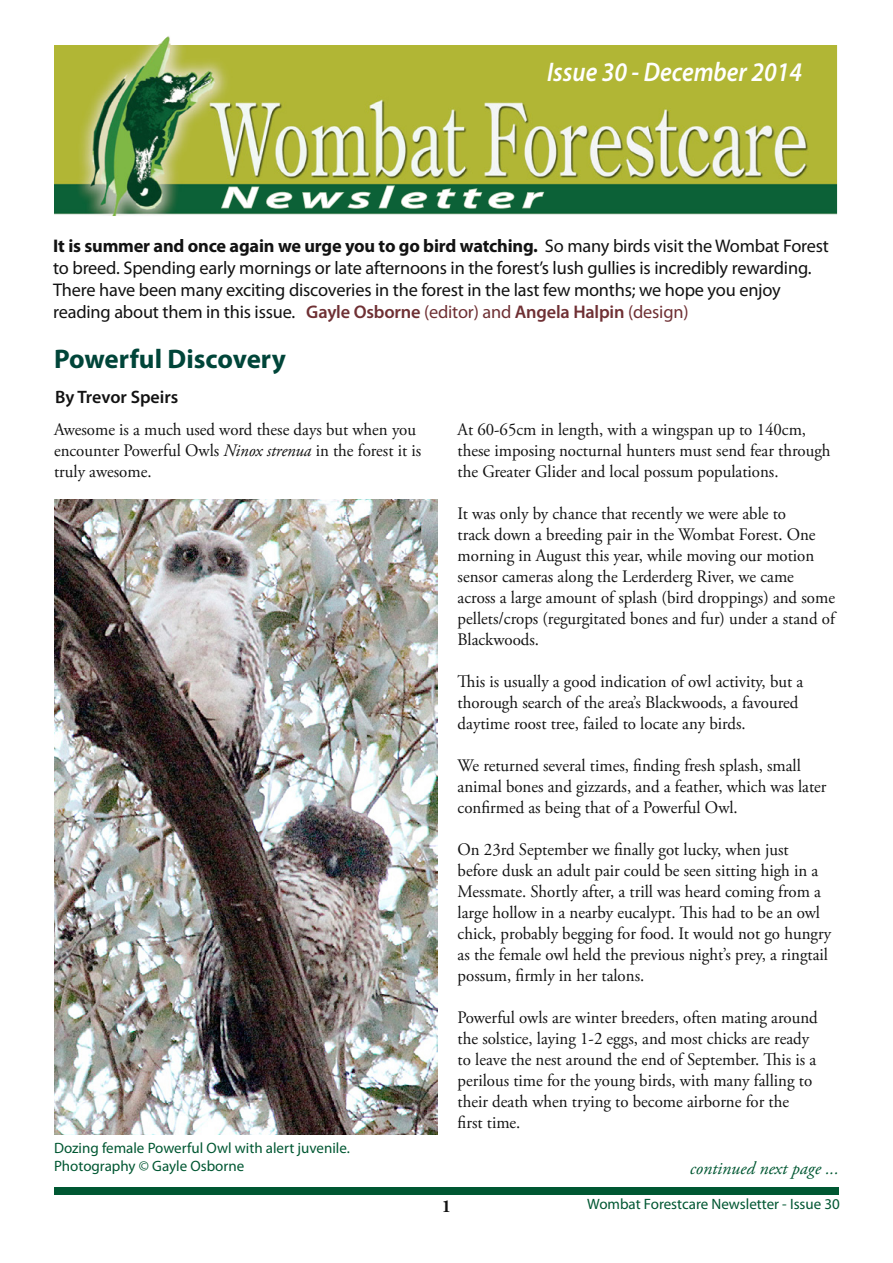
<style>
.page{position:relative;width:893px;height:1263px;background:#fff}
.page>*{position:absolute;margin:0;border:0;box-sizing:border-box;transform-origin:0 0}
.t1{font:italic 600 30.15px "Myriad Pro";letter-spacing:.13em;color:#fff;scale:1.89 1}
.t2{font:italic 600 27px "Myriad Pro";color:#fff;scale:.9 1}
.t3{font:700 27px "Myriad Pro";color:#004539}
.t4{font:18.3px/22px "Myriad Pro";letter-spacing:-.01em;color:#121212}
.t5{font:italic 18px "Adobe Garamond Pro";color:#005732}
.t6{font:600 18px "Myriad Pro";color:#121212}
.t7{font:700 18px "Adobe Garamond Pro";color:#121212}
.t8{font:17.55px/21px "Adobe Garamond Pro";color:#121212;scale:.96 1}
.t9{font:15px/18px "Myriad Pro";color:#005732}
.s1{font-weight:700}
.s2{font-weight:600;color:#6f3034}
.s3{color:#6f3034}
.s4{font-style:italic}
</style>
<div class="page">
<div style="left:55px;top:1187px;width:784px;height:7px;background:#005732"></div>
<img style="left:54px;top:36px;width:783px;height:180px">
<svg style="left:220px;top:186px;width:73px;height:24px"></svg>
<svg style="left:301px;top:185px;width:127px;height:25px"></svg>
<svg style="left:435px;top:187px;width:80px;height:22px"></svg>
<svg style="left:521px;top:191px;width:24px;height:19px"></svg>
<img style="left:54px;top:500px;width:383px;height:634px">
<h2 class="t2" style="left:547px;top:55px;width:285px">Issue 30 - December 2014</h2>
<h1 class="t1" style="left:221px;top:178px;width:171px">Newsletter</h1>
<p class="t4" style="left:53px;top:234px;width:777px"><span class="s1">It is summer and once again we urge you to go bird watching.</span> So many birds visit the Wombat Forest to breed. Spending early mornings or late afternoons in the forest’s lush gullies is incredibly rewarding.<br>There have been many exciting discoveries in the forest in the last few months; we hope you enjoy reading about them in this issue. <span class="s2">Gayle Osborne</span> <span class="s3">(editor) and</span> <span class="s2">Angela Halpin</span> <span class="s3">(design)</span></p>
<h2 class="t3" style="left:54px;top:342px;width:233px">Powerful Discovery</h2>
<p class="t6" style="left:55px;top:385px;width:125px">By Trevor Speirs</p>
<p class="t8" style="left:54px;top:420px;width:384px">Awesome is a much used word these days but when you encounter Powerful Owls <span class="s4">Ninox strenua</span> in the forest it is truly awesome.</p>
<p class="t8" style="left:458px;top:419px;width:390px">At 60-65cm in length, with a wingspan up to 140cm, these imposing nocturnal hunters must send fear through the Greater Glider and local possum populations.</p>
<p class="t8" style="left:458px;top:503px;width:395px">It was only by chance that recently we were able to<br>track down a breeding pair in the Wombat Forest. One morning in August this year, while moving our motion sensor cameras along the Lerderderg River, we came across a large amount of splash (bird droppings) and some pellets/crops (regurgitated bones and fur) under a stand of Blackwoods.</p>
<p class="t8" style="left:458px;top:671px;width:362px">This is usually a good indication of owl activity, but a thorough search of the area’s Blackwoods, a favoured daytime roost tree, failed to locate any birds.</p>
<p class="t8" style="left:458px;top:755px;width:386px">We returned several times, finding fresh splash, small animal bones and gizzards, and a feather, which was later confirmed as being that of a Powerful Owl.</p>
<p class="t8" style="left:458px;top:839px;width:391px">On 23rd September we finally got lucky, when just before dusk an adult pair could be seen sitting high in a Messmate. Shortly after, a trill was heard coming from a large hollow in a nearby eucalypt. This had to be an owl chick, probably begging for food. It would not go hungry as the female owl held the previous night’s prey, a ringtail possum, firmly in her talons.</p>
<p class="t8" style="left:458px;top:1007px;width:377px">Powerful owls are winter breeders, often mating around the solstice, laying 1-2 eggs, and most chicks are ready to leave the nest around the end of September. This is a perilous time for the young birds, with many falling to their death when trying to become airborne for the first time.</p>
<p class="t9" style="left:54px;top:1139px;width:297px">Dozing female Powerful Owl with alert juvenile.<br>Photography © Gayle Osborne</p>
<p class="t5" style="left:690px;top:1158px;width:151px">continued next page ...</p>
<p class="t7" style="left:442px;top:1196px;width:11px">1</p>
<p class="t9" style="left:587px;top:1195px;width:254px">Wombat Forestcare Newsletter - Issue 30</p>
</div>
